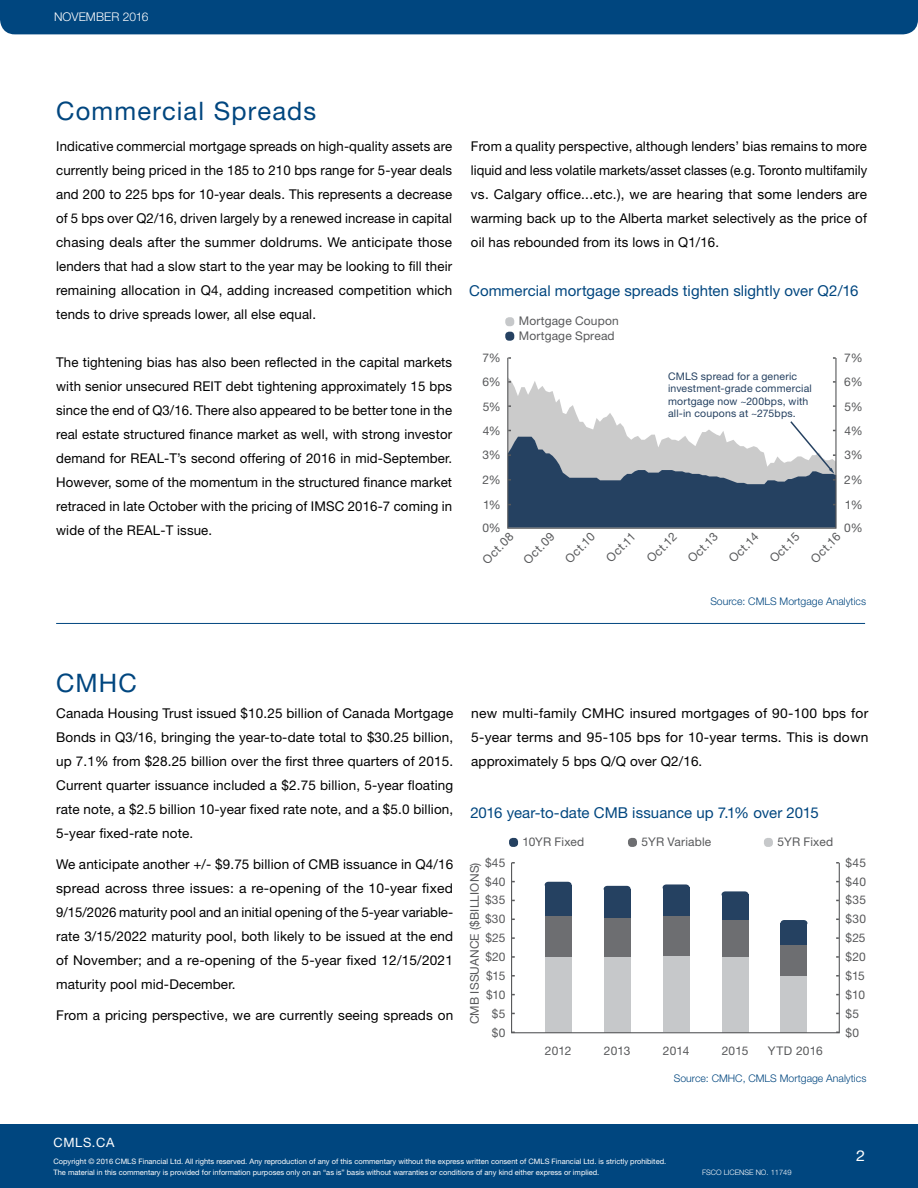
<style>
.page{position:relative;width:918px;height:1188px;background:#fff}
.page>*{position:absolute;margin:0;border:0;box-sizing:border-box;transform-origin:0 0}
.t1{font:25.5px "Helvetica Neue LT Std";letter-spacing:.045em;color:#00467f}
.t2{font:15px "Helvetica Neue LT Std";letter-spacing:.005em;color:#00467f}
.t3{font:15px "Helvetica Neue LT Std";color:#fff;scale:1.08 1}
.t4{font:13.5px/24px "Helvetica Neue LT Std";letter-spacing:.01em;color:#000;text-align:justify}
.t5{font:12.9px "Helvetica Neue LT Std";letter-spacing:.05em;color:#fff}
.t6{font:12px/18.9px "Helvetica Neue LT Std";letter-spacing:.01em;color:#58595b}
.t7{font:300 12px "Helvetica Neue LT Std";letter-spacing:.005em;color:#fff}
.t8{font:10.5px/12.6px "Helvetica Neue LT Std";letter-spacing:.02em;color:#254161}
.t9{font:300 10.5px "Helvetica Neue LT Std";color:#00467f}
.t10{font:7.5px/10.5px "Helvetica Neue LT Std";color:#fff}
.t11{font:300 7.5px "Helvetica Neue LT Std";color:#fff}
</style>
<div class="page">
<div style="left:0;top:1124px;width:918px;height:64px;background:#00467f"></div>
<div style="left:0;top:0;width:918px;height:34px;background:#00467f"></div>
<hr style="left:56px;top:623px;width:809px;height:1px;background:#00467f">
<div style="left:781px;top:976px;width:26px;height:57px;background:#c6c8ca"></div>
<div style="left:781px;top:945px;width:26px;height:31px;background:#6d6e71"></div>
<div style="left:781px;top:923px;width:26px;height:22px;background:#254161"></div>
<div style="left:722px;top:957px;width:26px;height:75px;background:#c6c8ca"></div>
<div style="left:722px;top:920px;width:26px;height:37px;background:#6d6e71"></div>
<div style="left:722px;top:894px;width:26px;height:26px;background:#254161"></div>
<div style="left:663px;top:955px;width:27px;height:77px;background:#c6c8ca"></div>
<div style="left:663px;top:916px;width:27px;height:39px;background:#6d6e71"></div>
<div style="left:663px;top:888px;width:27px;height:28px;background:#254161"></div>
<div style="left:604px;top:957px;width:27px;height:75px;background:#c6c8ca"></div>
<div style="left:604px;top:917px;width:27px;height:40px;background:#6d6e71"></div>
<div style="left:604px;top:889px;width:27px;height:28px;background:#254161"></div>
<div style="left:545px;top:957px;width:27px;height:75px;background:#c6c8ca"></div>
<div style="left:545px;top:916px;width:27px;height:41px;background:#6d6e71"></div>
<div style="left:545px;top:885px;width:27px;height:31px;background:#254161"></div>
<div style="left:511px;top:862px;width:329px;height:171px;border:1px solid #58595b"></div>
<div style="left:628px;top:838px;width:9px;height:9px;background:#6d6e71;border-radius:4px"></div>
<div style="left:764px;top:838px;width:9px;height:9px;background:#c6c8ca;border-radius:4px"></div>
<div style="left:509px;top:838px;width:9px;height:9px;background:#254161;border-radius:4px"></div>
<svg style="left:604px;top:886px;width:27px;height:3px"></svg>
<svg style="left:663px;top:884px;width:27px;height:4px"></svg>
<svg style="left:722px;top:891px;width:26px;height:3px"></svg>
<svg style="left:781px;top:920px;width:26px;height:3px"></svg>
<svg style="left:545px;top:882px;width:27px;height:3px"></svg>
<svg style="left:509px;top:379px;width:105px;height:41px"></svg>
<div style="left:505px;top:332px;width:9px;height:9px;background:#254161;border-radius:4px"></div>
<div style="left:505px;top:317px;width:9px;height:9px;background:#c6c8ca;border-radius:4px"></div>
<div style="left:507px;top:357px;width:330px;height:172px;border:1px solid #58595b"></div>
<svg style="left:508px;top:420px;width:328px;height:108px"></svg>
<p class="t7" style="left:54px;top:10px;width:96px">NOVEMBER 2016</p>
<h1 class="t1" style="left:56px;top:95px;width:262px">Commercial Spreads</h1>
<p class="t4" style="left:56px;top:134px;width:398px">Indicative commercial mortgage spreads on high-quality assets are currently being priced in the 185 to 210 bps range for 5-year deals and 200 to 225 bps for 10-year deals. This represents a decrease of 5 bps over Q2/16, driven largely by a renewed increase in capital chasing deals after the summer doldrums. We anticipate those lenders that had a slow start to the year may be looking to fill their remaining allocation in Q4, adding increased competition which tends to drive spreads lower, all else equal.</p>
<p class="t4" style="left:56px;top:350px;width:398px">The tightening bias has also been reflected in the capital markets with senior unsecured REIT debt tightening approximately 15 bps since the end of Q3/16. There also appeared to be better tone in the real estate structured finance market as well, with strong investor demand for REAL-T’s second offering of 2016 in mid-September.<br>However, some of the momentum in the structured finance market retraced in late October with the pricing of IMSC 2016-7 coming in wide of the REAL-T issue.</p>
<p class="t4" style="left:471px;top:134px;width:398px">From a quality perspective, although lenders’ bias remains to more liquid and less volatile markets/asset classes (e.g. Toronto multifamily vs. Calgary office...etc.), we are hearing that some lenders are warming back up to the Alberta market selectively as the price of oil has rebounded from its lows in Q1/16.</p>
<p class="t2" style="left:469px;top:282px;width:391px">Commercial mortgage spreads tighten slightly over Q2/16</p>
<p class="t6" style="left:519px;top:312px;width:101px">Mortgage Coupon</p>
<p class="t6" style="left:519px;top:326px;width:97px">Mortgage Spread</p>
<p class="t6" style="left:483px;top:348px;width:20px">7%</p>
<p class="t6" style="left:844px;top:348px;width:20px">7%</p>
<p class="t6" style="left:483px;top:372px;width:20px">6%</p>
<p class="t6" style="left:483px;top:397px;width:20px">5%</p>
<p class="t8" style="left:668px;top:369px;width:145px">CMLS spread for a generic investment-grade commercial mortgage now ~200bps, with all-in coupons at ~275bps.</p>
<p class="t6" style="left:844px;top:372px;width:20px">6%</p>
<p class="t6" style="left:845px;top:397px;width:20px">5%</p>
<p class="t6" style="left:483px;top:421px;width:20px">4%</p>
<p class="t6" style="left:845px;top:421px;width:20px">4%</p>
<p class="t6" style="left:483px;top:445px;width:20px">3%</p>
<p class="t6" style="left:844px;top:445px;width:20px">3%</p>
<p class="t6" style="left:483px;top:470px;width:20px">2%</p>
<p class="t6" style="left:844px;top:470px;width:20px">2%</p>
<p class="t6" style="left:482px;top:492px;width:20px;line-height:23.7px">1%<br>0%</p>
<p class="t6" style="left:845px;top:495px;width:19px">1%</p>
<p class="t6" style="left:844px;top:518px;width:20px">0%</p>
<p class="t6" style="left:478px;top:555px;width:40px;rotate:-45deg">Oct.08</p>
<p class="t6" style="left:519px;top:555px;width:40px;rotate:-45deg">Oct.09</p>
<p class="t6" style="left:560px;top:554px;width:38px;rotate:-45deg">Oct.10</p>
<p class="t6" style="left:601px;top:553px;width:38px;rotate:-45deg">Oct.11</p>
<p class="t6" style="left:642px;top:554px;width:38px;rotate:-45deg">Oct.12</p>
<p class="t6" style="left:683px;top:554px;width:38px;rotate:-45deg">Oct.13</p>
<p class="t6" style="left:724px;top:554px;width:38px;rotate:-45deg">Oct.14</p>
<p class="t6" style="left:765px;top:554px;width:38px;rotate:-45deg">Oct.15</p>
<p class="t6" style="left:806px;top:554px;width:38px;rotate:-45deg">Oct.16</p>
<p class="t9" style="left:710px;top:595px;width:157px">Source: CMLS Mortgage Analytics</p>
<h1 class="t1" style="left:56px;top:667px;width:82px">CMHC</h1>
<p class="t4" style="left:56px;top:701px;width:399px">Canada Housing Trust issued $10.25 billion of Canada Mortgage Bonds in Q3/16, bringing the year-to-date total to $30.25 billion, up 7.1% from $28.25 billion over the first three quarters of 2015.<br>Current quarter issuance included a $2.75 billion, 5-year floating rate note, a $2.5 billion 10-year fixed rate note, and a $5.0 billion, 5-year fixed-rate note.</p>
<p class="t4" style="left:56px;top:852px;width:399px">We anticipate another +/- $9.75 billion of CMB issuance in Q4/16 spread across three issues: a re-opening of the 10-year fixed 9/15/2026 maturity pool and an initial opening of the 5-year variable&shy;rate 3/15/2022 maturity pool, both likely to be issued at the end of November; and a re-opening of the 5-year fixed 12/15/2021 maturity pool mid-December.</p>
<p class="t4" style="left:56px;top:1003px;width:399px">From a pricing perspective, we are currently seeing spreads on</p>
<p class="t4" style="left:471px;top:701px;width:399px">new multi-family CMHC insured mortgages of 90-100 bps for 5-year terms and 95-105 bps for 10-year terms. This is down approximately 5 bps Q/Q over Q2/16.</p>
<p class="t2" style="left:470px;top:804px;width:350px">2016 year-to-date CMB issuance up 7.1% over 2015</p>
<p class="t6" style="left:523px;top:832px;width:63px">10YR Fixed</p>
<p class="t6" style="left:641px;top:832px;width:71px">5YR Variable</p>
<p class="t6" style="left:777px;top:832px;width:57px">5YR Fixed</p>
<p class="t6" style="left:485px;top:853px;width:22px">$45</p>
<p class="t6" style="left:465px;top:1024px;width:164px;rotate:-90deg">CMB ISSUANCE ($BILLIONS)</p>
<p class="t6" style="left:485px;top:872px;width:22px">$40</p>
<p class="t6" style="left:485px;top:891px;width:22px">$35</p>
<p class="t6" style="left:485px;top:909px;width:22px">$30</p>
<p class="t6" style="left:485px;top:928px;width:21px">$25</p>
<p class="t6" style="left:485px;top:947px;width:22px">$20</p>
<p class="t6" style="left:486px;top:966px;width:21px">$15</p>
<p class="t6" style="left:486px;top:985px;width:21px">$10</p>
<p class="t6" style="left:492px;top:1004px;width:15px">$5 $0</p>
<p class="t6" style="left:846px;top:853px;width:22px">$45</p>
<p class="t6" style="left:846px;top:872px;width:22px">$40</p>
<p class="t6" style="left:846px;top:891px;width:22px">$35</p>
<p class="t6" style="left:846px;top:909px;width:22px">$30</p>
<p class="t6" style="left:846px;top:928px;width:21px">$25</p>
<p class="t6" style="left:846px;top:947px;width:22px">$20</p>
<p class="t6" style="left:846px;top:966px;width:21px">$15</p>
<p class="t6" style="left:846px;top:985px;width:21px">$10</p>
<p class="t6" style="left:846px;top:1004px;width:15px">$5 $0</p>
<p class="t6" style="left:545px;top:1041px;width:28px">2012</p>
<p class="t6" style="left:604px;top:1041px;width:28px">2013</p>
<p class="t6" style="left:663px;top:1041px;width:28px">2014</p>
<p class="t6" style="left:722px;top:1041px;width:28px">2015</p>
<p class="t6" style="left:768px;top:1041px;width:57px">YTD 2016</p>
<p class="t9" style="left:674px;top:1072px;width:194px">Source: CMHC, CMLS Mortgage Analytics</p>
<p class="t5" style="left:53px;top:1135px;width:63px">CMLS.CA</p>
<p class="t10" style="left:53px;top:1156px;width:614px">Copyright © 2016 CMLS Financial Ltd. All rights reserved. Any reproduction of any of this commentary without the express written consent of CMLS Financial Ltd. is strictly prohibited.<br>The material in this commentary is provided for information purposes only on an “as is” basis without warranties or conditions of any kind either express or implied.</p>
<p class="t11" style="left:702px;top:1168px;width:91px">FSCO LICENSE NO. 11749</p>
<p class="t3" style="left:856px;top:1146px;width:10px">2</p>
</div>
